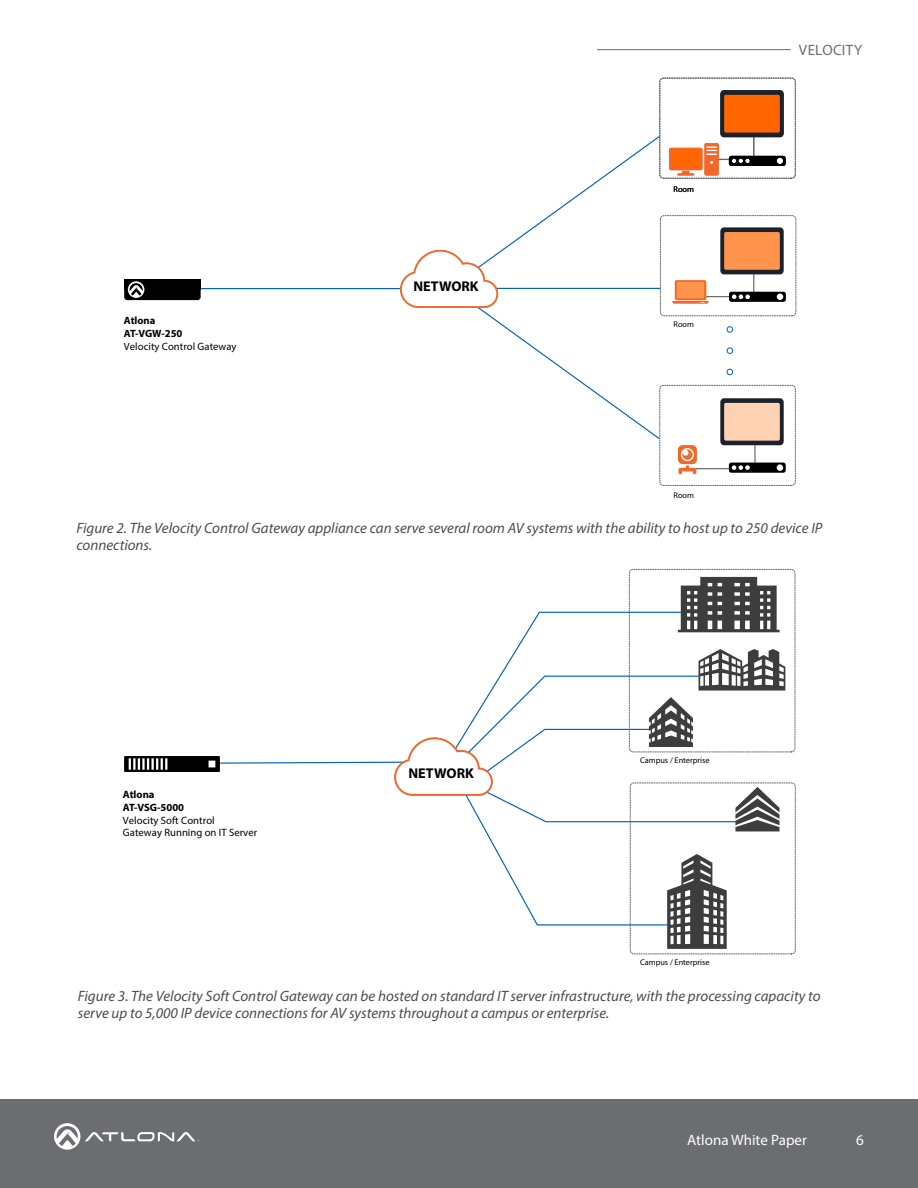
<style>
.page{position:relative;width:918px;height:1188px;background:#fff}
.page>*{position:absolute;margin:0;border:0;box-sizing:border-box;transform-origin:0 0}
.t1{font:italic 15px/16.5px "Myriad Pro";color:#4d4d4d}
.t2{font:15px "Myriad Pro";color:#fff}
.t3{font:15px "Myriad Pro";letter-spacing:.025em;color:#6c6d70}
.t4{font:700 14.25px "Myriad Pro";color:#000}
.t5{font:700 14.1px "Myriad Pro";color:#000}
.t6{font:10.65px/12.8px "Myriad Pro";letter-spacing:.005em;color:#000}
.t7{font:8.25px "Myriad Pro";color:#000}
.s1{font-weight:700}
</style>
<div class="page">
<div style="left:0;top:1100px;width:918px;height:88px;background:#6c6d70"></div>
<svg style="left:54px;top:1123px;width:145px;height:27px"></svg>
<hr style="left:597px;top:49px;width:194px;height:1px;background:#6c6d70">
<hr style="left:695px;top:468px;width:36px;height:1px;background:#666">
<hr style="left:189px;top:288px;width:212px;height:1px;background:#0064be">
<svg style="left:727px;top:369px;width:6px;height:6px"></svg>
<svg style="left:727px;top:348px;width:6px;height:6px"></svg>
<div style="left:727px;top:326px;width:6px;height:7px;border:1px solid #0064be;border-radius:50%"></div>
<svg style="left:672px;top:227px;width:114px;height:77px"></svg>
<svg style="left:678px;top:445px;width:19px;height:29px"></svg>
<svg style="left:720px;top:398px;width:66px;height:75px"></svg>
<svg style="left:399px;top:135px;width:262px;height:305px"></svg>
<div style="left:660px;top:215px;width:136px;height:101px;border:1px dashed #666;border-radius:4px"></div>
<div style="left:660px;top:385px;width:136px;height:101px;border:1px dashed #666;border-radius:4px"></div>
<div style="left:124px;top:279px;width:77px;height:21px;background:#000;border-radius:3px"></div>
<div style="left:124px;top:279px;width:77px;height:11px;background:#000"></div>
<svg style="left:128px;top:281px;width:16px;height:17px"></svg>
<svg style="left:669px;top:90px;width:117px;height:86px"></svg>
<div style="left:660px;top:78px;width:136px;height:101px;border:1px dashed #666;border-radius:4px"></div>
<div style="left:629px;top:569px;width:166px;height:183px;border:1px dashed #666;border-radius:4px"></div>
<div style="left:630px;top:783px;width:166px;height:171px;border:1px dashed #666;border-radius:4px"></div>
<svg style="left:124px;top:577px;width:661px;height:372px"></svg>
<p class="t6" style="left:124px;top:314px;width:114px"><span class="s1">Atlona<br>AT-VGW-250<br></span>Velocity Control Gateway</p>
<p class="t5" style="left:414px;top:277px;width:67px">NETWORK</p>
<p class="t7" style="left:674px;top:184px;width:22px">Room</p>
<p class="t7" style="left:674px;top:319px;width:22px">Room</p>
<p class="t7" style="left:674px;top:490px;width:22px">Room</p>
<p class="t3" style="left:799px;top:41px;width:65px">VELOCITY</p>
<p class="t1" style="left:76px;top:520px;width:748px">Figure 2. The Velocity Control Gateway appliance can serve several room AV systems with the ability to host up to 250 device IP connections.</p>
<p class="t6" style="left:123px;top:788px;width:136px"><span class="s1">Atlona<br>AT-VSG-5000<br></span>Velocity Soft Control<br>Gateway Running on IT Server</p>
<p class="t4" style="left:408px;top:764px;width:67px">NETWORK</p>
<p class="t7" style="left:640px;top:755px;width:71px">Campus / Enterprise</p>
<p class="t7" style="left:640px;top:957px;width:71px">Campus / Enterprise</p>
<p class="t1" style="left:78px;top:988px;width:744px">Figure 3. The Velocity Soft Control Gateway can be hosted on standard IT server infrastructure, with the processing capacity to serve up to 5,000 IP device connections for AV systems throughout a campus or enterprise.</p>
<p class="t2" style="left:687px;top:1131px;width:121px">Atlona White Paper</p>
<p class="t2" style="left:856px;top:1131px;width:9px">6</p>
</div>
